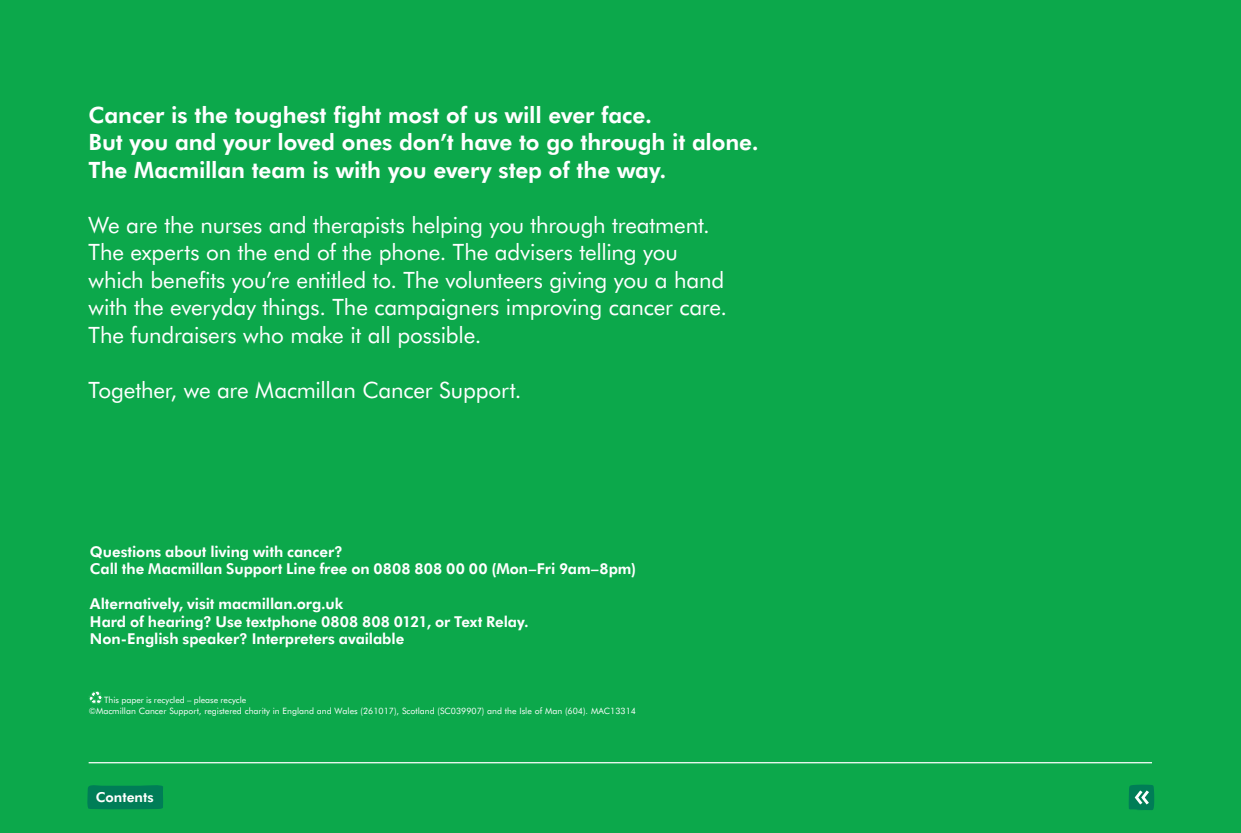
<style>
.page{position:relative;width:1241px;height:833px;background:#fff}
.page>*{position:absolute;margin:0;border:0;box-sizing:border-box;transform-origin:0 0}
.t1{font:22.5px/27.5px "Futura BT";letter-spacing:-.01em;color:#fff}
.t2{font:800 22.5px/27.5px "Futura BT";letter-spacing:-.005em;color:#fff}
.t3{font:800 15px/17.5px "Futura BT";color:#fff}
.t4{font:800 13.75px "Futura BT";color:#fff}
.t5{font:8.75px/10.5px "Futura BT";color:#fff}
</style>
<div class="page">
<div style="left:0;top:0;width:1240px;height:833px;background:#0ca84b"></div>
<div style="left:87px;top:785px;width:76px;height:24px;background:#007d57"></div>
<hr style="left:89px;top:762px;width:1062px;height:1px;background:#fff">
<svg style="left:1128px;top:784px;width:25px;height:26px"></svg>
<svg style="left:89px;top:691px;width:14px;height:14px"></svg>
<p class="t2" style="left:89px;top:101px;width:671px">Cancer is the toughest fight most of us will ever face.<br>But you and your loved ones don’t have to go through it alone.<br>The Macmillan team is with you every step of the way.</p>
<p class="t1" style="left:89px;top:211px;width:640px">We are the nurses and therapists helping you through treatment.<br>The experts on the end of the phone. The advisers telling you which benefits you’re entitled to. The volunteers giving you a hand with the everyday things. The campaigners improving cancer care.<br>The fundraisers who make it all possible.</p>
<p class="t1" style="left:89px;top:376px;width:434px">Together, we are Macmillan Cancer Support.</p>
<p class="t3" style="left:90px;top:542px;width:547px">Questions about living with cancer?<br>Call the Macmillan Support Line free on 0808 808 00 00 (Mon–Fri 9am–8pm)</p>
<p class="t3" style="left:90px;top:595px;width:440px">Alternatively, visit macmillan.org.uk<br>Hard of hearing? Use textphone 0808 808 0121, or Text Relay.<br>Non-English speaker? Interpreters available</p>
<p class="t5" style="left:89px;top:694px;width:548px;text-indent:15px">This paper is recycled – please recycle<br>©Macmillan Cancer Support, registered charity in England and Wales (261017), Scotland (SC039907) and the Isle of Man (604). MAC13314</p>
<p class="t4" style="left:96px;top:788px;width:59px">Contents</p>
</div>
